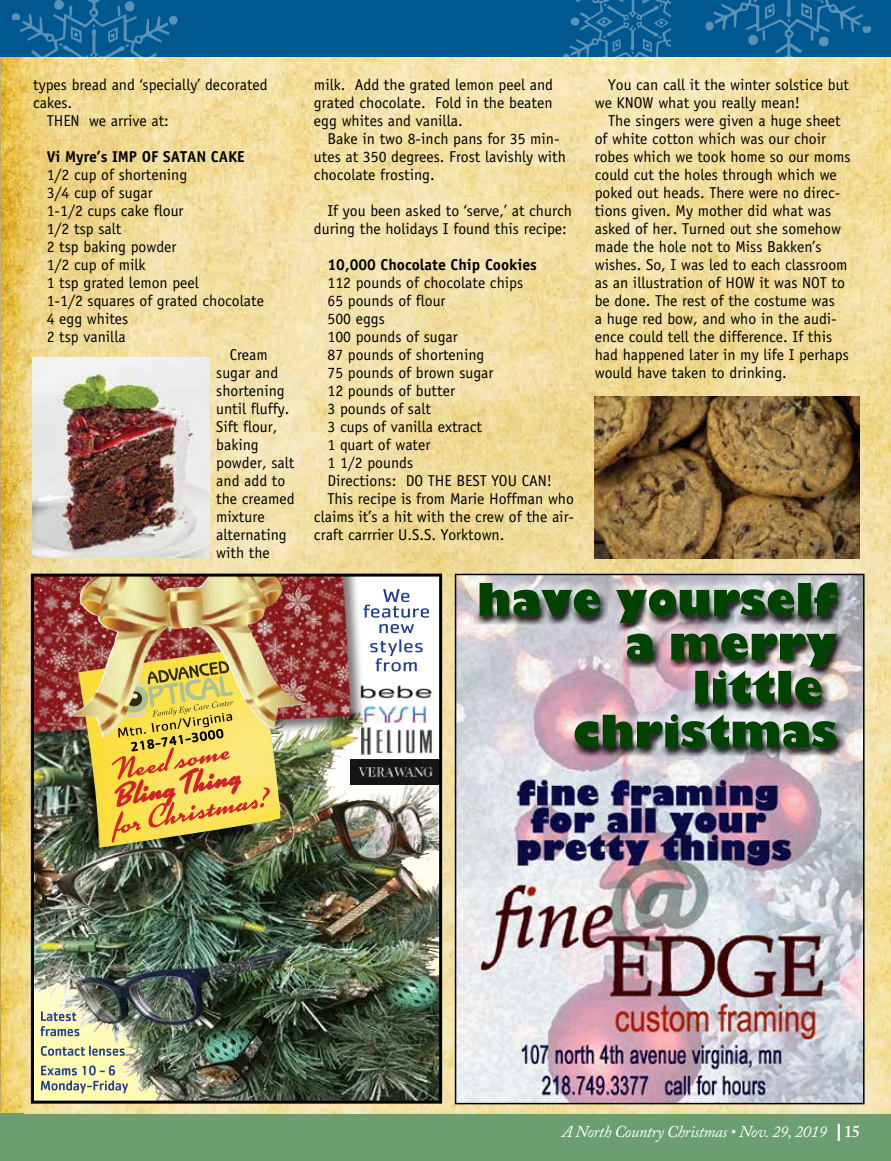
<style>
.page{position:relative;width:891px;height:1161px;background:#fff}
.page>*{position:absolute;margin:0;border:0;box-sizing:border-box;transform-origin:0 0}
.t1{font:italic 16.5px "Adobe Caslon Pro";letter-spacing:-.025em;color:#fff}
.t2{font:15.75px/18px "Officina Sans";color:#000}
.t3{font:700 15.75px "Officina Sans";color:#000}
.s1{font-family:"Arial";font-weight:700;font-style:normal;font-size:24px}
.s2{font-weight:600;font-style:normal}
</style>
<div class="page">
<img style="left:0;top:57px;width:891px;height:1057px">
<div style="left:0;top:0;width:891px;height:57px;background:#005890"></div>
<div style="left:0;top:1114px;width:891px;height:47px;background:#6b9e71"></div>
<svg style="left:705px;top:0;width:186px;height:80px"></svg>
<svg style="left:563px;top:0;width:107px;height:92px"></svg>
<svg style="left:2px;top:0;width:175px;height:61px"></svg>
<img style="left:32px;top:358px;width:177px;height:200px">
<img style="left:35px;top:578px;width:403px;height:522px">
<div style="left:31px;top:574px;width:411px;height:530px;border:3px solid #000"></div>
<img style="left:458px;top:577px;width:404px;height:524px">
<div style="left:455px;top:574px;width:410px;height:530px;border:2px solid #000"></div>
<img style="left:595px;top:396px;width:264px;height:162px">
<p class="t2" style="left:33px;top:76px;width:236px">types bread and ‘specially’ decorated</p>
<p class="t2" style="left:33px;top:94px;width:41px">cakes.</p>
<p class="t2" style="left:47px;top:112px;width:124px">THEN we arrive at:</p>
<p class="t3" style="left:47px;top:147px;width:200px">Vi Myre’s IMP OF SATAN CAKE</p>
<p class="t2" style="left:47px;top:166px;width:142px">1/2 cup of shortening</p>
<p class="t2" style="left:47px;top:184px;width:108px">3/4 cup of sugar</p>
<p class="t2" style="left:47px;top:202px;width:138px">1-1/2 cups cake flour</p>
<p class="t2" style="left:47px;top:220px;width:76px">1/2 tsp salt</p>
<p class="t2" style="left:47px;top:238px;width:131px">2 tsp baking powder</p>
<p class="t2" style="left:47px;top:256px;width:100px">1/2 cup of milk</p>
<p class="t2" style="left:47px;top:274px;width:154px">1 tsp grated lemon peel</p>
<p class="t2" style="left:47px;top:292px;width:219px">1-1/2 squares of grated chocolate</p>
<p class="t2" style="left:47px;top:310px;width:83px">4 egg whites</p>
<p class="t2" style="left:47px;top:328px;width:81px">2 tsp vanilla</p>
<p class="t2" style="left:230px;top:346px;width:40px">Cream</p>
<p class="t2" style="left:216px;top:364px;width:64px">sugar and</p>
<p class="t2" style="left:216px;top:382px;width:70px">shortening</p>
<p class="t2" style="left:216px;top:400px;width:75px">until fluffy.</p>
<p class="t2" style="left:216px;top:418px;width:63px">Sift flour,</p>
<p class="t2" style="left:216px;top:436px;width:44px">baking</p>
<p class="t2" style="left:216px;top:454px;width:80px">powder, salt</p>
<p class="t2" style="left:216px;top:472px;width:71px">and add to</p>
<p class="t2" style="left:216px;top:490px;width:80px">the creamed</p>
<p class="t2" style="left:216px;top:508px;width:50px">mixture</p>
<p class="t2" style="left:216px;top:526px;width:72px">alternating</p>
<p class="t2" style="left:216px;top:544px;width:55px">with the</p>
<p class="t2" style="left:314px;top:76px;width:241px;text-align:justify">milk. Add the grated lemon peel and grated chocolate. Fold in the beaten egg whites and vanilla.</p>
<p class="t2" style="left:314px;top:130px;width:253px;text-indent:13px">Bake in two 8-inch pans for 35 min&shy;utes at 350 degrees. Frost lavishly with chocolate frosting.</p>
<p class="t2" style="left:314px;top:202px;width:259px;text-indent:13px">If you been asked to ‘serve,’ at church during the holidays I found this recipe:</p>
<p class="t3" style="left:327px;top:255px;width:211px">10,000 Chocolate Chip Cookies</p>
<p class="t2" style="left:327px;top:274px;width:197px">112 pounds of chocolate chips</p>
<p class="t2" style="left:327px;top:292px;width:120px">65 pounds of flour</p>
<p class="t2" style="left:327px;top:310px;width:59px">500 eggs</p>
<p class="t2" style="left:327px;top:328px;width:132px">100 pounds of sugar</p>
<p class="t2" style="left:327px;top:346px;width:158px">87 pounds of shortening</p>
<p class="t2" style="left:327px;top:364px;width:167px">75 pounds of brown sugar</p>
<p class="t2" style="left:327px;top:382px;width:129px">12 pounds of butter</p>
<p class="t2" style="left:327px;top:400px;width:105px">3 pounds of salt</p>
<p class="t2" style="left:327px;top:418px;width:156px">3 cups of vanilla extract</p>
<p class="t2" style="left:327px;top:436px;width:104px">1 quart of water</p>
<p class="t2" style="left:327px;top:454px;width:87px">1 1/2 pounds</p>
<p class="t2" style="left:327px;top:472px;width:226px">Directions: DO THE BEST YOU CAN!</p>
<p class="t2" style="left:327px;top:490px;width:248px">This recipe is from Marie Hoffman who</p>
<p class="t2" style="left:314px;top:508px;width:262px">claims it’s a hit with the crew of the air-</p>
<p class="t2" style="left:314px;top:526px;width:192px">craft carrrier U.S.S. Yorktown.</p>
<p class="t2" style="left:595px;top:76px;width:256px;text-indent:13px">You can call it the winter solstice but we KNOW what you really mean!</p>
<p class="t2" style="left:595px;top:112px;width:257px;text-indent:13px">The singers were given a huge sheet of white cotton which was our choir robes which we took home so our moms could cut the holes through which we poked out heads. There were no direc&shy;tions given. My mother did what was asked of her. Turned out she somehow made the hole not to Miss Bakken’s wishes. So, I was led to each classroom as an illustration of HOW it was NOT to be done. The rest of the costume was<br>a huge red bow, and who in the audi&shy;ence could tell the difference. If this had happened later in my life I perhaps would have taken to drinking.</p>
<p class="t1" style="left:562px;top:1121px;width:299px">A North Country Christmas • Nov. 29, 2019 <span class="s1">I</span> <span class="s2">15</span></p>
</div>
